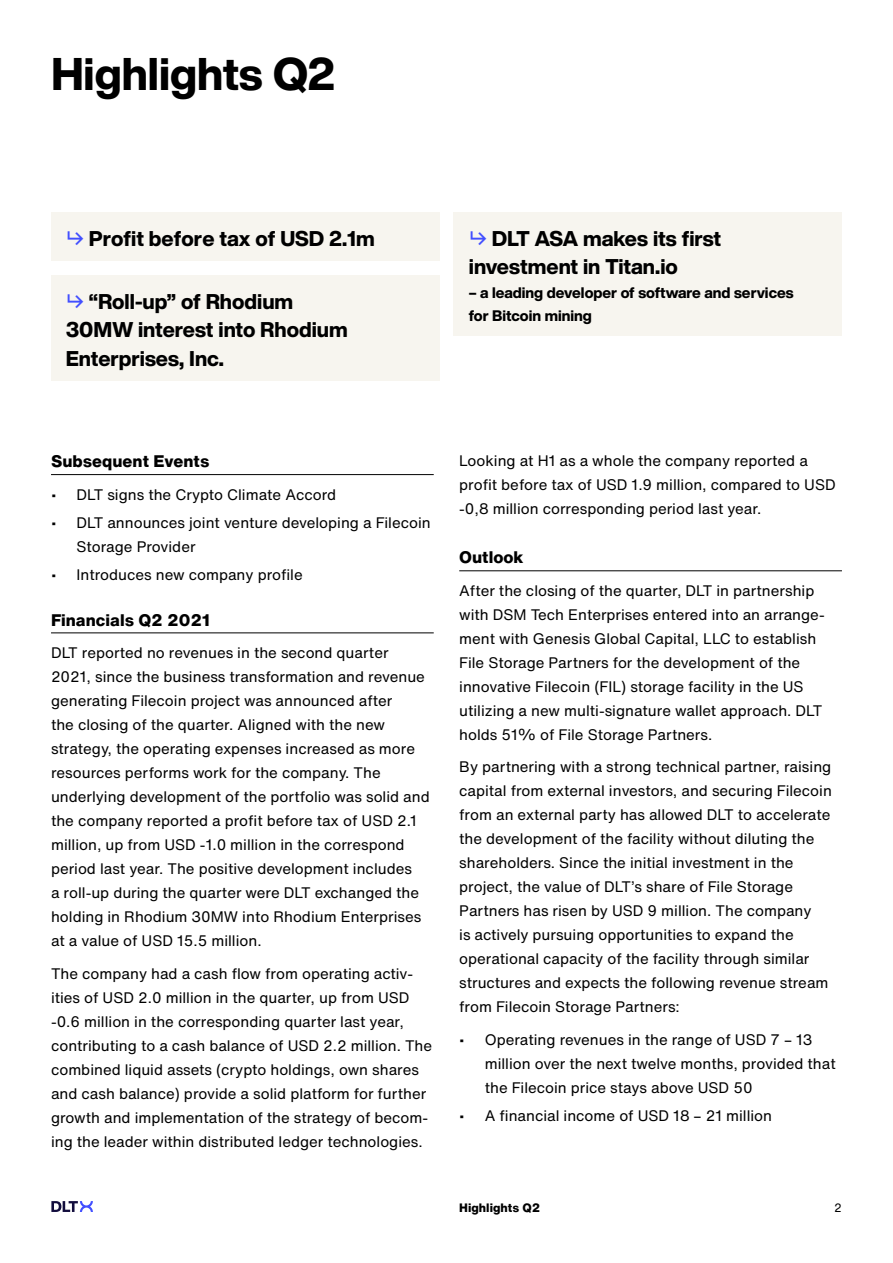
<style>
.page{position:relative;width:893px;height:1263px;background:#fff}
.page>*{position:absolute;margin:0;border:0;box-sizing:border-box;transform-origin:0 0}
.t1{font:800 45px "Helvetica Now Display";color:#000}
.t2{font:800 21px/28.5px "Helvetica Now Display";color:#000}
.Body_H{font:800 16.5px "Helvetica Now Text";color:#000}
.Body{font:15px/24px "Helvetica Now Text";color:#000}
.t3{font:800 15px/22.5px "Helvetica Now Display";color:#000}
.t4{font:800 12px "Helvetica Now Text";color:#000}
.t5{font:12px "Helvetica Now Text";color:#000}
.s1{font-family:"Favorit";font-weight:400;color:#424fff}
</style>
<div class="page">
<svg style="left:51px;top:1201px;width:42px;height:11px"></svg>
<div style="left:51px;top:213px;width:388px;height:48px;background:#f7f5ef"></div>
<div style="left:51px;top:276px;width:388px;height:105px;background:#f7f5ef"></div>
<hr style="left:51px;top:474px;width:383px;height:1px;background:#000">
<hr style="left:51px;top:632px;width:383px;height:1px;background:#000">
<hr style="left:459px;top:570px;width:383px;height:1px;background:#000">
<div style="left:454px;top:213px;width:388px;height:123px;background:#f7f5ef"></div>
<h3 class="t1" style="left:51px;top:43px;width:286px">Highlights Q2</h3>
<h4 class="t2" style="left:66px;top:224px;width:310px"><span class="s1">↳</span> Profit before tax of USD 2.1m</h4>
<h3 class="t2" style="left:66px;top:287px;width:283px"><span class="s1">↳</span> “Roll-up” of Rhodium<br>30MW interest into Rhodium<br>Enterprises, Inc.</h3>
<h3 class="t2" style="left:469px;top:224px;width:254px"><span class="s1">↳</span> DLT ASA makes its first investment in Titan.io</h3>
<h3 class="t3" style="left:469px;top:282px;width:326px">– a leading developer of software and services for Bitcoin mining</h3>
<p class="Body_H" style="left:51px;top:449px;width:160px">Subsequent Events</p>
<p class="Body" style="left:51px;top:482px;width:287px">• DLT signs the Crypto Climate Accord</p>
<p class="Body" style="left:77px;top:510px;width:356px;text-indent:-26px">• DLT announces joint venture developing a Filecoin<br>Storage Provider</p>
<p class="Body" style="left:51px;top:562px;width:253px">• Introduces new company profile</p>
<p class="Body_H" style="left:51px;top:607px;width:161px">Financials Q2 2021</p>
<p class="Body" style="left:51px;top:640px;width:380px">DLT reported no revenues in the second quarter 2021, since the business transformation and revenue generating Filecoin project was announced after<br>the closing of the quarter. Aligned with the new strategy, the operating expenses increased as more resources performs work for the company. The underlying development of the portfolio was solid and the company reported a profit before tax of USD 2.1 million, up from USD -1.0 million in the correspond period last year. The positive development includes<br>a roll-up during the quarter were DLT exchanged the holding in Rhodium 30MW into Rhodium Enterprises at a value of USD 15.5 million.</p>
<p class="Body" style="left:51px;top:961px;width:383px">The company had a cash flow from operating activ&shy;ities of USD 2.0 million in the quarter, up from USD -0.6 million in the corresponding quarter last year, contributing to a cash balance of USD 2.2 million. The combined liquid assets (crypto holdings, own shares and cash balance) provide a solid platform for further growth and implementation of the strategy of becom&shy;ing the leader within distributed ledger technologies.</p>
<p class="Body" style="left:459px;top:448px;width:378px">Looking at H1 as a whole the company reported a profit before tax of USD 1.9 million, compared to USD -0,8 million corresponding period last year.</p>
<p class="Body_H" style="left:459px;top:545px;width:66px">Outlook</p>
<p class="Body" style="left:459px;top:578px;width:367px">After the closing of the quarter, DLT in partnership with DSM Tech Enterprises entered into an arrange&shy;ment with Genesis Global Capital, LLC to establish File Storage Partners for the development of the innovative Filecoin (FIL) storage facility in the US utilizing a new multi-signature wallet approach. DLT holds 51% of File Storage Partners.</p>
<p class="Body" style="left:459px;top:755px;width:374px">By partnering with a strong technical partner, raising capital from external investors, and securing Filecoin from an external party has allowed DLT to accelerate the development of the facility without diluting the shareholders. Since the initial investment in the project, the value of DLT’s share of File Storage Partners has risen by USD 9 million. The company<br>is actively pursuing opportunities to expand the operational capacity of the facility through similar structures and expects the following revenue stream from Filecoin Storage Partners:</p>
<p class="Body" style="left:485px;top:1027px;width:352px;text-indent:-26px">• Operating revenues in the range of USD 7 – 13 million over the next twelve months, provided that the Filecoin price stays above USD 50</p>
<p class="Body" style="left:459px;top:1103px;width:314px">• A financial income of USD 18 – 21 million</p>
<h4 class="t4" style="left:459px;top:1198px;width:82px">Highlights Q2</h4>
<p class="t5" style="left:834px;top:1199px;width:9px">2</p>
</div>
